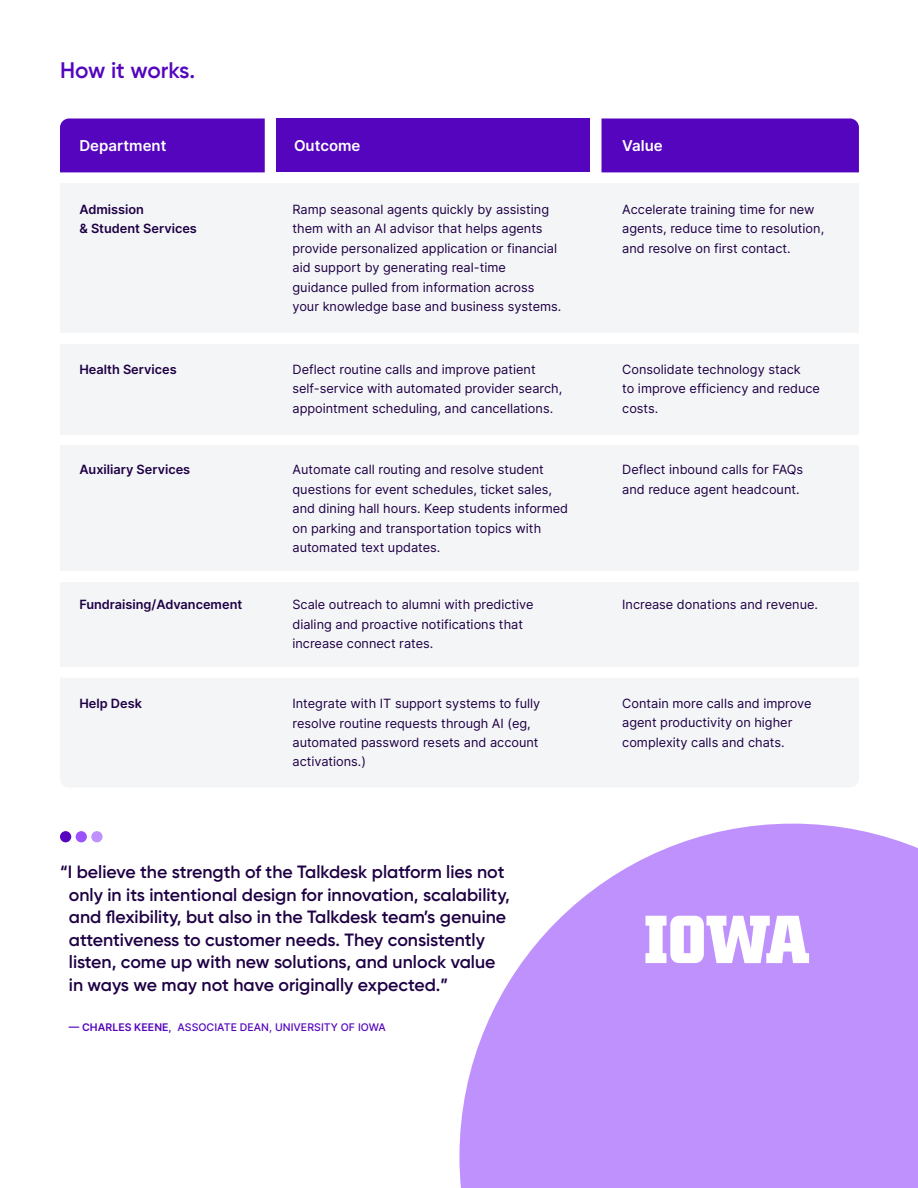
<style>
.page{position:relative;width:918px;height:1188px;background:#fff}
.page>*{position:absolute;margin:0;border:0;box-sizing:border-box;transform-origin:0 0}
.t1{font:600 22.5px "Gilroy";color:#5405bd}
.t2{font:600 17.7px/22.5px "Gilroy";color:#1e0044}
.t3{font:600 15px "Inter";color:#fff}
.t4{font:12.75px/19.5px "Inter";color:#1e0044}
.t5{font:600 12.75px/19.5px "Inter";color:#1e0044}
.t6{font:500 10.5px "Inter";letter-spacing:.005em;color:#5405bd}
.s1{font-weight:600}
</style>
<div class="page">
<svg style="left:459px;top:824px;width:459px;height:364px;fill:#bf91fc"></svg>
<div style="left:60px;top:183px;width:799px;height:150px;background:#f4f5f7"></div>
<div style="left:60px;top:344px;width:799px;height:91px;background:#f4f5f7"></div>
<div style="left:60px;top:446px;width:799px;height:125px;background:#f4f5f7"></div>
<div style="left:60px;top:582px;width:799px;height:84px;background:#f4f5f7"></div>
<div style="left:60px;top:678px;width:799px;height:109px;background:#f4f5f7"></div>
<div style="left:60px;top:118px;width:205px;height:54px;background:#5405bd"></div>
<div style="left:602px;top:118px;width:257px;height:54px;background:#5405bd"></div>
<div style="left:276px;top:118px;width:314px;height:54px;background:#5405bd"></div>
<div style="left:91px;top:831px;width:12px;height:11px;background:#bf91fc;border-radius:50%"></div>
<div style="left:76px;top:831px;width:11px;height:11px;background:#9b52fa;border-radius:50%"></div>
<div style="left:60px;top:831px;width:11px;height:11px;background:#5405bd;border-radius:50%"></div>
<svg style="left:645px;top:916px;width:164px;height:47px"></svg>
<h1 class="t1" style="left:60px;top:56px;width:137px">How it works.</h1>
<p class="t3" style="left:79px;top:135px;width:89px">Department</p>
<p class="t3" style="left:294px;top:135px;width:68px">Outcome</p>
<p class="t3" style="left:622px;top:135px;width:42px">Value</p>
<p class="t5" style="left:79px;top:199px;width:119px">Admission<br>&amp; Student Services</p>
<p class="t4" style="left:293px;top:199px;width:270px">Ramp seasonal agents quickly by assisting them with an AI advisor that helps agents provide personalized application or financial aid support by generating real-time guidance pulled from information across your knowledge base and business systems.</p>
<p class="t4" style="left:622px;top:199px;width:204px">Accelerate training time for new agents, reduce time to resolution, and resolve on first contact.</p>
<p class="t5" style="left:79px;top:359px;width:99px">Health Services</p>
<p class="t5" style="left:79px;top:459px;width:112px">Auxiliary Services</p>
<p class="t4" style="left:293px;top:359px;width:271px">Deflect routine calls and improve patient self-service with automated provider search, appointment scheduling, and cancellations.</p>
<p class="t4" style="left:622px;top:359px;width:199px">Consolidate technology stack<br>to improve efficiency and reduce costs.</p>
<p class="t4" style="left:293px;top:459px;width:277px">Automate call routing and resolve student questions for event schedules, ticket sales, and dining hall hours. Keep students informed on parking and transportation topics with automated text updates.</p>
<p class="t4" style="left:622px;top:459px;width:183px">Deflect inbound calls for FAQs and reduce agent headcount.</p>
<p class="t5" style="left:79px;top:595px;width:164px">Fundraising/Advancement</p>
<p class="t4" style="left:622px;top:595px;width:197px">Increase donations and revenue.</p>
<p class="t4" style="left:293px;top:595px;width:243px">Scale outreach to alumni with predictive dialing and proactive notifications that increase connect rates.</p>
<p class="t5" style="left:79px;top:693px;width:64px">Help Desk</p>
<p class="t4" style="left:293px;top:693px;width:249px">Integrate with IT support systems to fully resolve routine requests through AI (eg, automated password resets and account activations.)</p>
<p class="t4" style="left:622px;top:693px;width:191px">Contain more calls and improve agent productivity on higher complexity calls and chats.</p>
<p class="t2" style="left:69px;top:860px;width:443px;text-indent:-9px">“I believe the strength of the Talkdesk platform lies not only in its intentional design for innovation, scalability, and flexibility, but also in the Talkdesk team’s genuine attentiveness to customer needs. They consistently listen, come up with new solutions, and unlock value in ways we may not have originally expected.”</p>
<p class="t6" style="left:69px;top:1019px;width:319px"><span class="s1">— CHARLES KEENE,</span> ASSOCIATE DEAN, UNIVERSITY OF IOWA</p>
</div>
